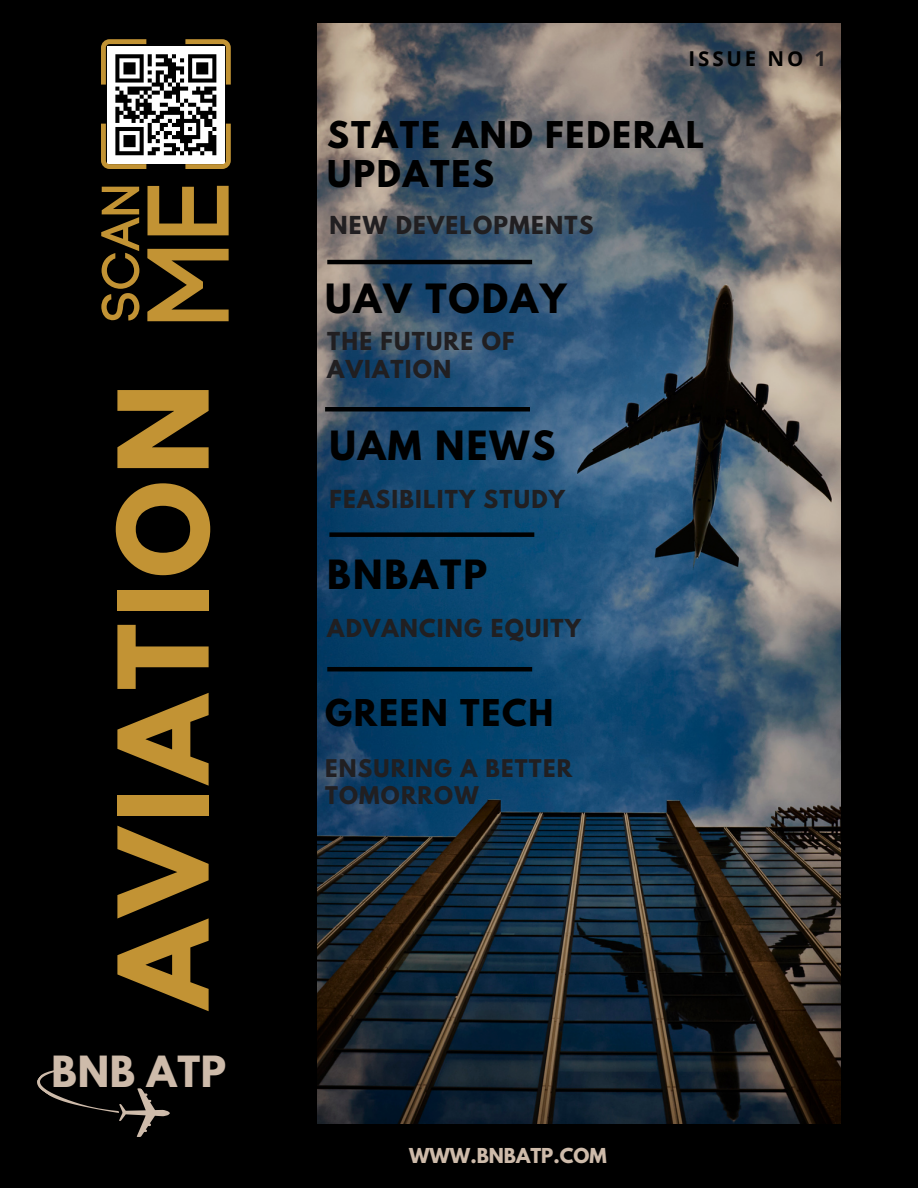
<style>
.page{position:relative;width:918px;height:1188px;background:#000}
.page>*{position:absolute;margin:0;border:0;box-sizing:border-box;transform-origin:0 0}
.t1{font:700 110.55px "League Spartan";letter-spacing:.055em;color:#c29334}
.t2{font:700 38.1px "League Spartan";letter-spacing:.02em;color:#cebbaa}
.t3{font:700 35.7px "League Spartan";letter-spacing:.055em;color:#000}
.t4{font:700 32.7px/38.2px "League Spartan";letter-spacing:.055em;color:#000}
.t5{font:700 21.9px/27.5px "League Spartan";letter-spacing:.055em;color:#211f21}
.t6{font:700 21.6px/27px "League Spartan";letter-spacing:.055em;color:#211f21}
.t7{font:700 20.55px "Open Sans";letter-spacing:.14em;color:#000}
.t8{font:700 18.3px "League Spartan";color:#cebbaa}
.s1{color:#211f21}
</style>
<div class="page">
<img style="left:317px;top:24px;width:523px;height:1100px">
<svg style="left:101px;top:39px;width:129px;height:130px"></svg>
<svg style="left:101px;top:187px;width:38px;height:134px"></svg>
<svg style="left:147px;top:249px;width:82px;height:72px"></svg>
<svg style="left:148px;top:186px;width:81px;height:49px"></svg>
<svg style="left:37px;top:1069px;width:133px;height:68px"></svg>
<div style="left:325px;top:407px;width:205px;height:5px;background:#000"></div>
<div style="left:329px;top:532px;width:205px;height:5px;background:#000"></div>
<hr style="left:327px;top:260px;width:205px;height:4px;background:#000">
<hr style="left:327px;top:667px;width:205px;height:4px;background:#000">
<h3 class="t1" style="left:109px;top:1008px;width:626px;rotate:-90deg">AVIATION</h3>
<h4 class="t2" style="left:52px;top:1052px;width:176px">BNB ATP</h4>
<h4 class="t7" style="left:689px;top:44px;width:139px">ISSUE NO <span class="s1">1</span></h4>
<h4 class="t4" style="left:327px;top:120px;width:378px">STATE AND FEDERAL<br>UPDATES</h4>
<p class="t5" style="left:329px;top:214px;width:266px">NEW DEVELOPMENTS</p>
<h2 class="t3" style="left:325px;top:281px;width:243px">UAV TODAY</h2>
<h4 class="t5" style="left:327px;top:330px;width:189px">THE FUTURE OF<br>AVIATION</h4>
<h4 class="t3" style="left:329px;top:428px;width:227px">UAM NEWS</h4>
<h2 class="t5" style="left:329px;top:489px;width:237px">FEASIBILITY STUDY</h2>
<h2 class="t3" style="left:327px;top:557px;width:161px">BNBATP</h2>
<h4 class="t5" style="left:327px;top:617px;width:255px">ADVANCING EQUITY</h4>
<p class="t4" style="left:325px;top:698px;width:230px">GREEN TECH</p>
<h1 class="t6" style="left:325px;top:758px;width:249px">ENSURING A BETTER<br>TOMORROW</h1>
<h3 class="t8" style="left:409px;top:1147px;width:199px">WWW.BNBATP.COM</h3>
</div>
